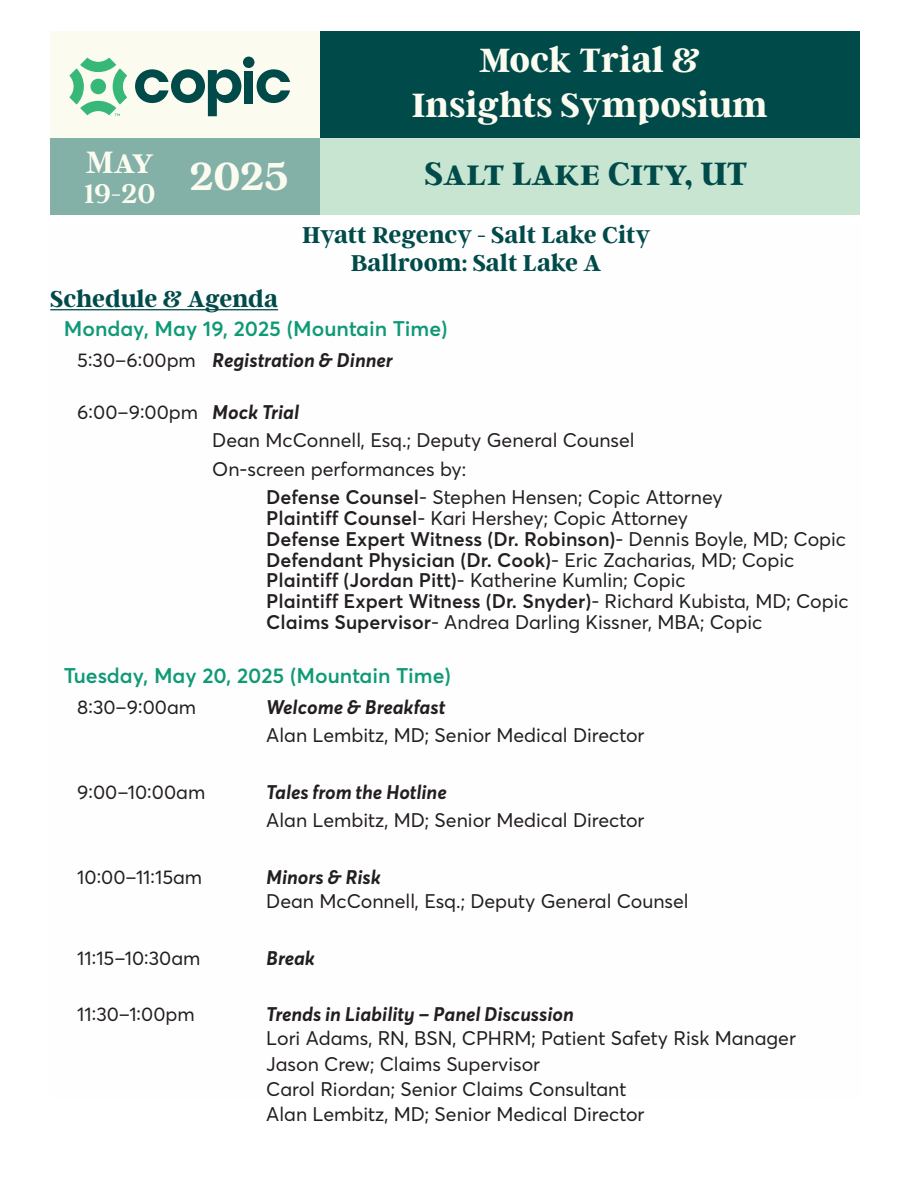
<style>
.page{position:relative;width:918px;height:1188px;background:#fff}
.page>*{position:absolute;margin:0;border:0;box-sizing:border-box;transform-origin:0 0}
.t1{font:700 43.5px "Argent CF";color:#fcfbf0}
.t2{font:700 37.5px "Argent CF";color:#fcfbf0}
.t3{font:700 36px "Argent CF";color:#004b4a}
.t4{font:600 34.5px "Argent CF";color:#fcfbf0}
.t5{font:600 30px "Argent CF";color:#fcfbf0}
.Body_Title{font:700 25.5px "Argent CF";letter-spacing:-.01em;color:#004b4a}
.Body_Title-2{font:600 21px "Averta";color:#0f9a76}
.Body{font:19.5px/24px "Averta";color:#231f20}
.Speaker_Name{font:19.5px/24px "Averta";color:#231f20}
.Body-2{font:600 19.5px "Averta";color:#231f20}
.Body-3{font:italic 700 19.5px "Averta";color:#231f20}
.s1{font-weight:400;font-style:normal}
.s2{font-weight:700;font-style:italic}
.s3{font-weight:600}
.s4{font-weight:400}
</style>
<div class="page">
<div style="left:50px;top:133px;width:270px;height:82px;background:#83b1a7"></div>
<div style="left:320px;top:138px;width:540px;height:77px;background:#c8e5d1"></div>
<div style="left:50px;top:31px;width:270px;height:107px;background:#fcfbf0"></div>
<div style="left:320px;top:31px;width:540px;height:107px;background:#004b4a"></div>
<svg style="left:135px;top:69px;width:106px;height:47px"></svg>
<div style="left:244px;top:71px;width:9px;height:33px;background:#004b4a"></div>
<div style="left:243px;top:57px;width:11px;height:11px;background:#004b4a;border-radius:50%"></div>
<svg style="left:257px;top:69px;width:33px;height:34px"></svg>
<svg style="left:69px;top:58px;width:58px;height:58px"></svg>
<hr style="left:50px;top:309px;width:228px;height:1px;background:#004b4a">
<p class="t2" style="left:479px;top:40px;width:223px">Mock Trial &amp;</p>
<p class="t2" style="left:412px;top:85px;width:357px">Insights Symposium</p>
<p class="t4" style="left:86px;top:143px;width:69px">May</p>
<p class="t5" style="left:84px;top:177px;width:73px">19-20</p>
<p class="t1" style="left:190px;top:153px;width:100px">2025</p>
<p class="t3" style="left:424px;top:154px;width:325px">Salt Lake City, UT</p>
<p class="Body_Title" style="left:302px;top:221px;width:350px">Hyatt Regency - Salt Lake City</p>
<p class="Body_Title" style="left:351px;top:249px;width:252px">Ballroom: Salt Lake A</p>
<p class="Body_Title" style="left:50px;top:285px;width:229px">Schedule &amp; Agenda</p>
<p class="Body_Title-2" style="left:64px;top:314px;width:385px">Monday, May 19, 2025 (Mountain Time)</p>
<p class="Body-3" style="left:77px;top:346px;width:317px"><span class="s1">5:30–6:00pm</span> Registration &amp; Dinner</p>
<p class="Body" style="left:77px;top:400px;width:224px">6:00–9:00pm <span class="s2">Mock Trial</span></p>
<p class="Body" style="left:212px;top:428px;width:424px">Dean McConnell, Esq.; Deputy General Counsel</p>
<p class="Body" style="left:212px;top:456px;width:256px">On-screen performances by:</p>
<p class="Body" style="left:266px;top:484px;width:458px"><span class="s3">Defense Counsel</span>- Stephen Hensen; Copic Attorney</p>
<p class="Body" style="left:266px;top:505px;width:423px"><span class="s3">Plaintiff Counsel</span>- Kari Hershey; Copic Attorney</p>
<p class="Body-2" style="left:266px;top:525px;width:581px">Defense Expert Witness (Dr. Robinson)<span class="s4">- Dennis Boyle, MD; Copic</span></p>
<p class="Body-2" style="left:266px;top:546px;width:530px">Defendant Physician (Dr. Cook)<span class="s4">- Eric Zacharias, MD; Copic</span></p>
<p class="Body" style="left:266px;top:568px;width:421px"><span class="s3">Plaintiff (Jordan Pitt)</span>- Katherine Kumlin; Copic</p>
<p class="Body-2" style="left:266px;top:588px;width:584px">Plaintiff Expert Witness (Dr. Snyder)<span class="s4">- Richard Kubista, MD; Copic</span></p>
<p class="Body" style="left:266px;top:609px;width:498px"><span class="s3">Claims Supervisor</span>- Andrea Darling Kissner, MBA; Copic</p>
<p class="Body_Title-2" style="left:64px;top:661px;width:389px">Tuesday, May 20, 2025 (Mountain Time)</p>
<p class="Body" style="left:77px;top:694px;width:120px">8:30–9:00am</p>
<p class="Body-3" style="left:266px;top:693px;width:181px">Welcome &amp; Breakfast</p>
<p class="Body" style="left:266px;top:723px;width:380px">Alan Lembitz, MD; Senior Medical Director</p>
<p class="Body" style="left:77px;top:779px;width:129px">9:00–10:00am</p>
<p class="Body-3" style="left:266px;top:778px;width:182px">Tales from the Hotline</p>
<p class="Body" style="left:266px;top:808px;width:380px">Alan Lembitz, MD; Senior Medical Director</p>
<p class="Body" style="left:77px;top:864px;width:126px">10:00–11:15am</p>
<p class="Body" style="left:266px;top:864px;width:424px"><span class="s2">Minors &amp; Risk<br></span>Dean McConnell, Esq.; Deputy General Counsel</p>
<p class="Body" style="left:77px;top:945px;width:125px">11:15–10:30am</p>
<p class="Body-3" style="left:266px;top:944px;width:50px">Break</p>
<p class="Speaker_Name" style="left:77px;top:1002px;width:119px">11:30–1:00pm</p>
<p class="Speaker_Name" style="left:266px;top:1002px;width:531px"><span class="s2">Trends in Liability – Panel Discussion<br></span>Lori Adams, RN, BSN, CPHRM; Patient Safety Risk Manager</p>
<p class="Speaker_Name" style="left:266px;top:1051px;width:275px">Jason Crew; Claims Supervisor</p>
<p class="Speaker_Name" style="left:266px;top:1076px;width:362px">Carol Riordan; Senior Claims Consultant</p>
<p class="Speaker_Name" style="left:266px;top:1102px;width:380px">Alan Lembitz, MD; Senior Medical Director</p>
</div>
